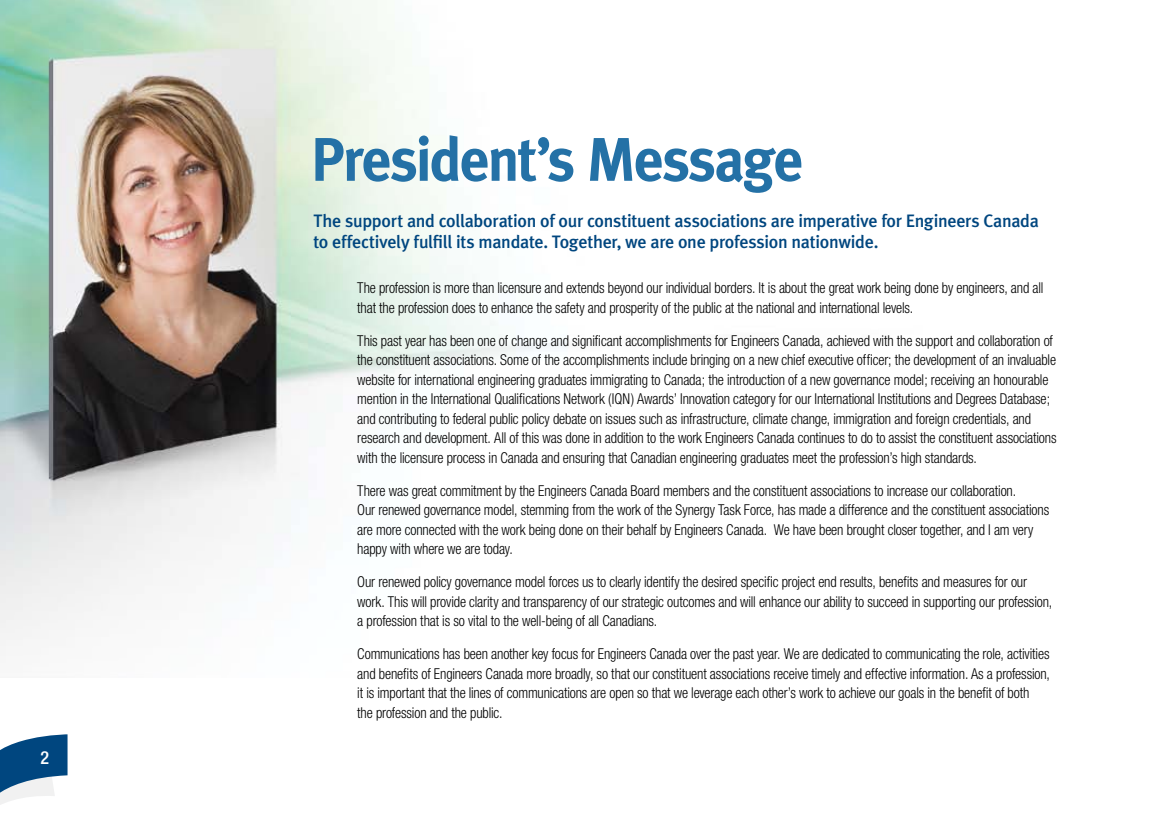
<style>
.page{position:relative;width:1161px;height:837px;background:#fff}
.page>*{position:absolute;margin:0;border:0;box-sizing:border-box;transform-origin:0 0}
.t1{font:700 61.5px "Meta Plus";letter-spacing:-.035em;color:#2471a6;scale:.96 1}
.t2{font:500 18px/21px "Meta Plus";letter-spacing:-.015em;color:#00467f}
.t3{font:500 condensed 18px "Helvetica Neue";color:#fff}
.t4{font:300 condensed 15px/19.5px "Helvetica Neue";letter-spacing:-.01em;color:#000;scale:.95 1}
</style>
<div class="page">
<img style="left:0;top:0;width:568px;height:646px">
<svg style="left:0;top:734px;width:68px;height:71px"></svg>
<p class="t3" style="left:40px;top:747px;width:10px">2</p>
<h1 class="t1" style="left:311px;top:124px;width:515px">President’s Message</h1>
<p class="t2" style="left:314px;top:210px;width:727px">The support and collaboration of our constituent associations are imperative for Engineers Canada to effectively fulfill its mandate. Together, we are one profession nationwide.</p>
<p class="t4" style="left:357px;top:278px;width:724px">The profession is more than licensure and extends beyond our individual borders. It is about the great work being done by engineers, and all that the profession does to enhance the safety and prosperity of the public at the national and international levels.</p>
<p class="t4" style="left:357px;top:331px;width:738px">This past year has been one of change and significant accomplishments for Engineers Canada, achieved with the support and collaboration of the constituent associations. Some of the accomplishments include bringing on a new chief executive officer; the development of an invaluable website for international engineering graduates immigrating to Canada; the introduction of a new governance model; receiving an honourable mention in the International Qualifications Network (IQN) Awards’ Innovation category for our International Institutions and Degrees Database; and contributing to federal public policy debate on issues such as infrastructure, climate change, immigration and foreign credentials, and research and development. All of this was done in addition to the work Engineers Canada continues to do to assist the constituent associations with the licensure process in Canada and ensuring that Canadian engineering graduates meet the profession’s high standards.</p>
<p class="t4" style="left:357px;top:481px;width:730px">There was great commitment by the Engineers Canada Board members and the constituent associations to increase our collaboration.<br>Our renewed governance model, stemming from the work of the Synergy Task Force, has made a difference and the constituent associations are more connected with the work being done on their behalf by Engineers Canada. We have been brought closer together, and I am very happy with where we are today.</p>
<p class="t4" style="left:357px;top:572px;width:733px">Our renewed policy governance model forces us to clearly identify the desired specific project end results, benefits and measures for our work. This will provide clarity and transparency of our strategic outcomes and will enhance our ability to succeed in supporting our profession, a profession that is so vital to the well-being of all Canadians.</p>
<p class="t4" style="left:357px;top:644px;width:731px">Communications has been another key focus for Engineers Canada over the past year. We are dedicated to communicating the role, activities and benefits of Engineers Canada more broadly, so that our constituent associations receive timely and effective information. As a profession, it is important that the lines of communications are open so that we leverage each other’s work to achieve our goals in the benefit of both<br>the profession and the public.</p>
</div>
